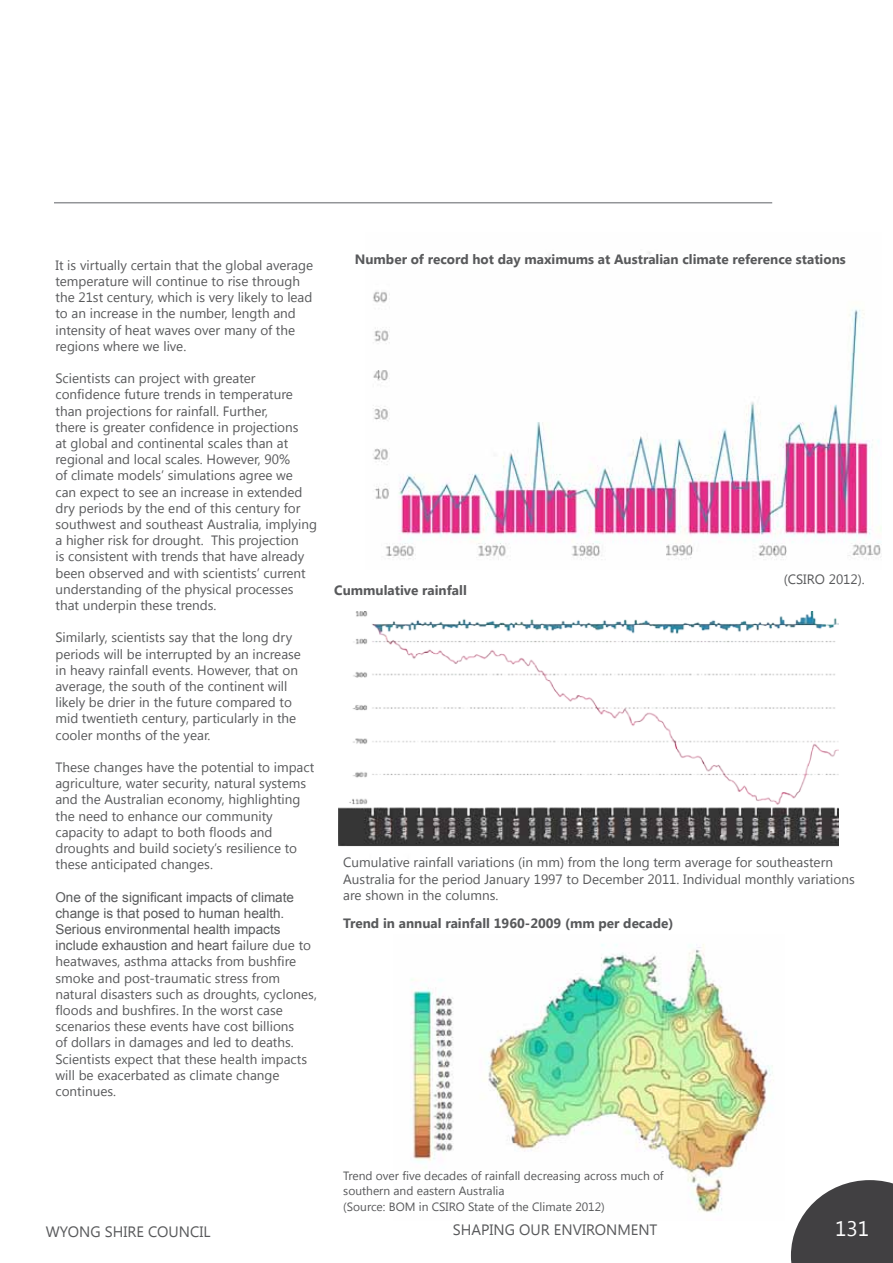
<style>
.page{position:relative;width:893px;height:1263px;background:#fff}
.page>*{position:absolute;margin:0;border:0;box-sizing:border-box;transform-origin:0 0}
.t1{font:21px "Segoe UI";color:#fff}
.t2{font:15px "Segoe UI";color:#58595b}
.t3{font:13.5px/16.2px "Segoe UI";color:#58595b}
.t4{font:13.5px/16.2px "Arial";color:#58595b}
.t5{font:700 13.5px "Segoe UI";color:#58595b}
.t6{font:12px/14.4px "Segoe UI";color:#58595b}
.s1{font-family:"Segoe UI"}
</style>
<div class="page">
<hr style="left:54px;top:202px;width:718px;height:1px;background:#939598">
<svg style="left:791px;top:1180px;width:102px;height:83px"></svg>
<img style="left:338px;top:611px;width:501px;height:236px">
<img style="left:373px;top:252px;width:508px;height:308px">
<img style="left:410px;top:944px;width:364px;height:268px">
<p class="t3" style="left:55px;top:256px;width:259px">It is virtually certain that the global average temperature will continue to rise through the 21st century, which is very likely to lead to an increase in the number, length and intensity of heat waves over many of the regions where we live.</p>
<p class="t3" style="left:55px;top:370px;width:263px">Scientists can project with greater confidence future trends in temperature than projections for rainfall. Further,<br>there is greater confidence in projections<br>at global and continental scales than at regional and local scales. However, 90%<br>of climate models’ simulations agree we can expect to see an increase in extended dry periods by the end of this century for southwest and southeast Australia, implying a higher risk for drought. This projection<br>is consistent with trends that have already been observed and with scientists’ current understanding of the physical processes that underpin these trends.</p>
<p class="t3" style="left:55px;top:629px;width:247px">Similarly, scientists say that the long dry periods will be interrupted by an increase in heavy rainfall events. However, that on average, the south of the continent will likely be drier in the future compared to mid twentieth century, particularly in the cooler months of the year.</p>
<p class="t3" style="left:55px;top:758px;width:260px">These changes have the potential to impact agriculture, water security, natural systems and the Australian economy, highlighting the need to enhance our community capacity to adapt to both floods and droughts and build society’s resilience to these anticipated changes.</p>
<p class="t4" style="left:55px;top:889px;width:257px">One of the significant impacts of climate change is that posed to human health.<br>Serious environmental health impacts include exhaustion and heart <span class="s1">failure due to</span></p>
<p class="t3" style="left:55px;top:953px;width:263px">heatwaves, asthma attacks from bushfire smoke and post-traumatic stress from natural disasters such as droughts, cyclones, floods and bushfires. In the worst case scenarios these events have cost billions<br>of dollars in damages and led to deaths.<br>Scientists expect that these health impacts will be exacerbated as climate change continues.</p>
<p class="t5" style="left:355px;top:249px;width:492px">Number of record hot day maximums at Australian climate reference stations</p>
<p class="t5" style="left:334px;top:580px;width:134px">Cummulative rainfall</p>
<p class="t3" style="left:784px;top:570px;width:83px">(CSIRO 2012).</p>
<p class="t3" style="left:343px;top:854px;width:513px">Cumulative rainfall variations (in mm) from the long term average for southeastern<br>Australia for the period January 1997 to December 2011. Individual monthly variations are shown in the columns.</p>
<p class="t5" style="left:343px;top:914px;width:332px">Trend in annual rainfall 1960-2009 (mm per decade)</p>
<p class="t6" style="left:343px;top:1168px;width:322px">Trend over five decades of rainfall decreasing across much of southern and eastern Australia</p>
<p class="t6" style="left:343px;top:1199px;width:263px">(Source: BOM in CSIRO State of the Climate 2012)</p>
<p class="t2" style="left:46px;top:1221px;width:166px">WYONG SHIRE COUNCIL</p>
<p class="t2" style="left:453px;top:1219px;width:206px">SHAPING OUR ENVIRONMENT</p>
<h1 class="t1" style="left:835px;top:1214px;width:35px">131</h1>
</div>
